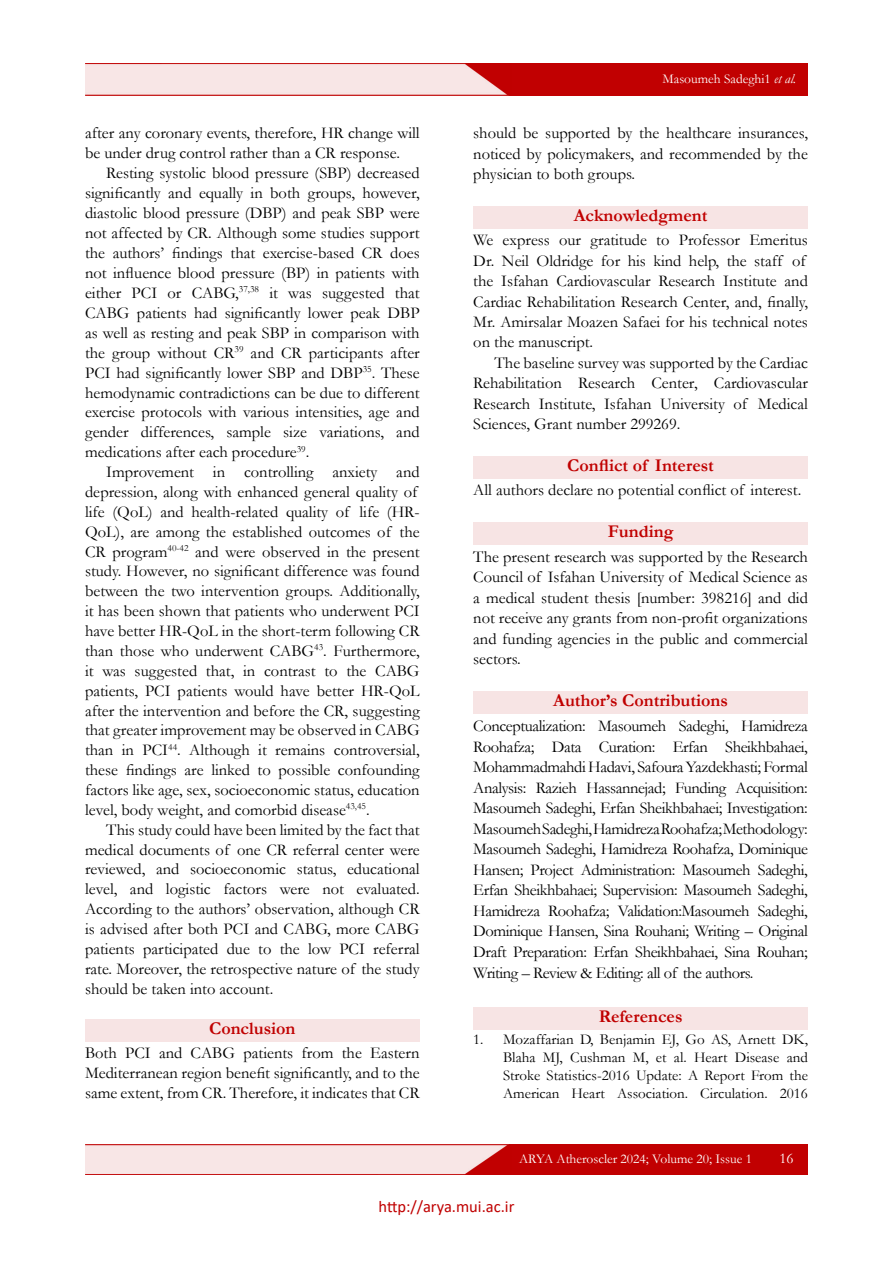
<style>
.page{position:relative;width:893px;height:1263px;background:#fff}
.page>*{position:absolute;margin:0;border:0;box-sizing:border-box;transform-origin:0 0}
.t1{font:700 18px "Garamond";color:#c00000}
.t2{font:16.5px/20px "Garamond";color:#000;text-align:justify}
.t3{font:16.5px "Calibri";color:#c00000}
.t4{font:15px/18px "Garamond";color:#000;text-align:justify}
.t5{font:15px "Garamond";color:#fff}
.t6{font:13.5px "Garamond";color:#fff}
.s1{font-style:italic}
</style>
<div class="page">
<img style="left:85px;top:1144px;width:723px;height:30px">
<img style="left:85px;top:64px;width:723px;height:31px">
<div style="left:85px;top:1019px;width:335px;height:23px;background:#f7e4e4"></div>
<div style="left:473px;top:206px;width:335px;height:22px;background:#f7e4e4"></div>
<div style="left:473px;top:456px;width:335px;height:23px;background:#f7e4e4"></div>
<div style="left:473px;top:522px;width:335px;height:23px;background:#f7e4e4"></div>
<div style="left:473px;top:691px;width:335px;height:23px;background:#f7e4e4"></div>
<div style="left:473px;top:1007px;width:335px;height:22px;background:#f7e4e4"></div>
<p class="t2" style="left:85px;top:123px;width:336px">after any coronary events, therefore, HR change will be under drug control rather than a CR response.</p>
<p class="t2" style="left:85px;top:163px;width:336px;text-indent:21px">Resting systolic blood pressure (SBP) decreased significantly and equally in both groups, however, diastolic blood pressure (DBP) and peak SBP were not affected by CR. Although some studies support the authors’ findings that exercise-based CR does not influence blood pressure (BP) in patients with either PCI or CABG,<sup>37,38</sup> it was suggested that CABG patients had significantly lower peak DBP as well as resting and peak SBP in comparison with the group without CR<sup>39</sup> and CR participants after PCI had significantly lower SBP and DBP<sup>35</sup>. These hemodynamic contradictions can be due to different exercise protocols with various intensities, age and gender differences, sample size variations, and medications after each procedure<sup>39</sup>.</p>
<p class="t2" style="left:85px;top:462px;width:336px;text-align:left;text-indent:21px">Improvement in controlling anxiety and depression, along with enhanced general quality of life (QoL) and health-related quality of life (HR-QoL), are among the established outcomes of the CR program<sup>40-42</sup> and were observed in the present study. However, no significant difference was found between the two intervention groups. Additionally, it has been shown that patients who underwent PCI have better HR-QoL in the short-term following CR than those who underwent CABG<sup>43</sup>. Furthermore, it was suggested that, in contrast to the CABG patients, PCI patients would have better HR-QoL after the intervention and before the CR, suggesting that greater improvement may be observed in CABG than in PCI<sup>44</sup>. Although it remains controversial, these findings are linked to possible confounding factors like age, sex, socioeconomic status, education level, body weight, and comorbid disease<sup>43,45</sup>.</p>
<p class="t2" style="left:85px;top:819px;width:336px;text-indent:21px">This study could have been limited by the fact that medical documents of one CR referral center were reviewed, and socioeconomic status, educational level, and logistic factors were not evaluated.<br>According to the authors’ observation, although CR is advised after both PCI and CABG, more CABG patients participated due to the low PCI referral rate. Moreover, the retrospective nature of the study should be taken into account.</p>
<p class="t1" style="left:209px;top:1016px;width:88px">Conclusion</p>
<p class="t2" style="left:85px;top:1042px;width:336px">Both PCI and CABG patients from the Eastern Mediterranean region benefit significantly, and to the same extent, from CR. Therefore, it indicates that CR</p>
<p class="t6" style="left:663px;top:70px;width:135px">Masoumeh Sadeghi1 <span class="s1">et al.</span></p>
<p class="t2" style="left:473px;top:123px;width:336px">should be supported by the healthcare insurances, noticed by policymakers, and recommended by the physician to both groups.</p>
<p class="t1" style="left:574px;top:203px;width:135px">Acknowledgment</p>
<p class="t2" style="left:473px;top:230px;width:336px;line-height:20.4px;text-align:left">We express our gratitude to Professor Emeritus Dr. Neil Oldridge for his kind help, the staff of the Isfahan Cardiovascular Research Institute and Cardiac Rehabilitation Research Center, and, finally, Mr. Amirsalar Moazen Safaei for his technical notes on the manuscript.</p>
<p class="t2" style="left:473px;top:352px;width:336px;line-height:20.4px;text-indent:21px">The baseline survey was supported by the Cardiac Rehabilitation Research Center, Cardiovascular Research Institute, Isfahan University of Medical Sciences, Grant number 299269.</p>
<p class="t1" style="left:567px;top:453px;width:148px">Conflict of Interest</p>
<p class="t2" style="left:473px;top:480px;width:329px">All authors declare no potential conflict of interest.</p>
<p class="t1" style="left:608px;top:519px;width:67px">Funding</p>
<p class="t2" style="left:473px;top:546px;width:336px;line-height:20.5px">The present research was supported by the Research Council of Isfahan University of Medical Science as a medical student thesis [number: 398216] and did not receive any grants from non-profit organizations and funding agencies in the public and commercial sectors.</p>
<p class="t1" style="left:553px;top:688px;width:176px">Author’s Contributions</p>
<p class="t2" style="left:473px;top:715px;width:336px;line-height:20.5px">Conceptualization: Masoumeh Sadeghi, Hamidreza Roohafza; Data Curation: Erfan Sheikhbahaei, Mohammadmahdi Hadavi, Safoura Yazdekhasti; Formal Analysis: Razieh Hassannejad; Funding Acquisition:<br>Masoumeh Sadeghi, Erfan Sheikhbahaei; Investigation:<br>Masoumeh Sadeghi, Hamidreza Roohafza; Methodology:<br>Masoumeh Sadeghi, Hamidreza Roohafza, Dominique Hansen; Project Administration: Masoumeh Sadeghi, Erfan Sheikhbahaei; Supervision: Masoumeh Sadeghi, Hamidreza Roohafza; Validation:Masoumeh Sadeghi, Dominique Hansen, Sina Rouhani; Writing – Original Draft Preparation: Erfan Sheikhbahaei, Sina Rouhan; Writing – Review &amp; Editing: all of the authors.</p>
<p class="t1" style="left:599px;top:1004px;width:85px">References</p>
<p class="t4" style="left:503px;top:1030px;width:306px;text-indent:-30px">1. Mozaffarian D, Benjamin EJ, Go AS, Arnett DK, Blaha MJ, Cushman M, et al. Heart Disease and Stroke Statistics-2016 Update: A Report From the American Heart Association. Circulation. 2016</p>
<p class="t6" style="left:519px;top:1150px;width:234px">ARYA Atheroscler 2024; Volume 20; Issue 1</p>
<p class="t5" style="left:779px;top:1148px;width:16px">16</p>
<p class="t3" style="left:379px;top:1195px;width:137px">http://arya.mui.ac.ir</p>
</div>
